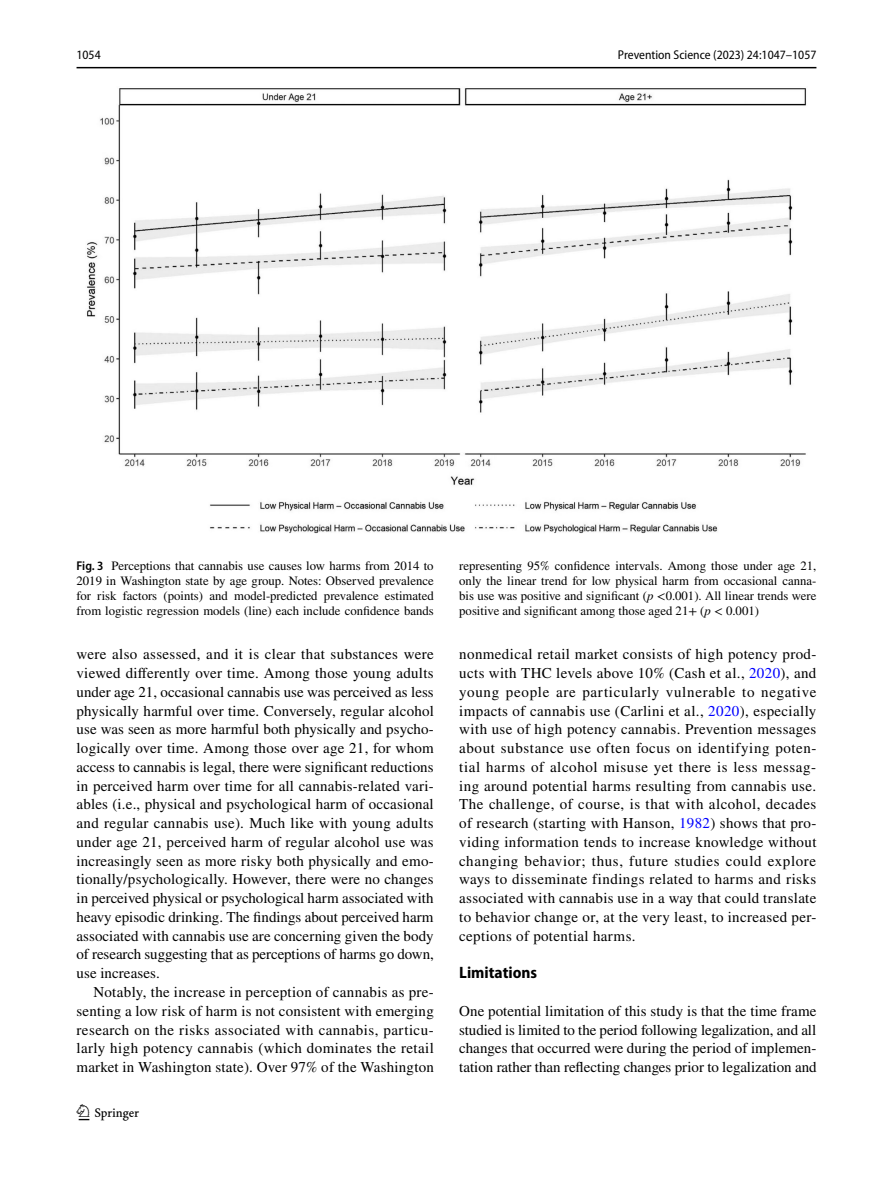
<style>
.page{position:relative;width:893px;height:1187px;background:#fff}
.page>*{position:absolute;margin:0;border:0;box-sizing:border-box;transform-origin:0 0}
.t1{font:22.5px "Springnew Regular 2";color:#000}
.t2{font:700 semi-condensed 16.5px "Myriad Pro";color:#000}
.t3{font:15px/18.8px "STIX";letter-spacing:.005em;color:#000;text-align:justify}
.t4{font:12.75px/15px "STIX";color:#000;text-align:justify}
.t5{font:semi-condensed 12.75px "Myriad Pro";color:#000}
.s1{font-family:"Myriad Pro";font-weight:600;font-stretch:semi-condensed}
.s2{font-style:italic}
.s3{color:#00f}
</style>
<div class="page">
<hr style="left:77px;top:67px;width:739px;height:1px;background:#000">
<img style="left:87px;top:88px;width:719px;height:446px">
<p class="t5" style="left:77px;top:48px;width:26px">1054</p>
<p class="t5" style="left:618px;top:48px;width:200px">Prevention Science (2023) 24:1047–1057</p>
<p class="t4" style="left:77px;top:559px;width:359px"><span class="s1">Fig. 3</span> Perceptions that cannabis use causes low harms from 2014 to 2019 in Washington state by age group. Notes: Observed prevalence for risk factors (points) and model-predicted prevalence estimated from logistic regression models (line) each include confidence bands</p>
<p class="t4" style="left:459px;top:559px;width:359px">representing 95% confidence intervals. Among those under age 21, only the linear trend for low physical harm from occasional canna&shy;bis use was positive and significant (<span class="s2">p</span> &lt;0.001). All linear trends were positive and significant among those aged 21+ (<span class="s2">p</span> &lt; 0.001)</p>
<p class="t3" style="left:77px;top:646px;width:359px">were also assessed, and it is clear that substances were viewed differently over time. Among those young adults under age 21, occasional cannabis use was perceived as less physically harmful over time. Conversely, regular alcohol use was seen as more harmful both physically and psycho&shy;logically over time. Among those over age 21, for whom access to cannabis is legal, there were significant reductions in perceived harm over time for all cannabis-related vari&shy;ables (i.e., physical and psychological harm of occasional and regular cannabis use). Much like with young adults under age 21, perceived harm of regular alcohol use was increasingly seen as more risky both physically and emo&shy;tionally/psychologically. However, there were no changes in perceived physical or psychological harm associated with heavy episodic drinking. The findings about perceived harm associated with cannabis use are concerning given the body of research suggesting that as perceptions of harms go down, use increases.</p>
<p class="t3" style="left:77px;top:983px;width:359px;text-indent:17px">Notably, the increase in perception of cannabis as pre&shy;senting a low risk of harm is not consistent with emerging research on the risks associated with cannabis, particu&shy;larly high potency cannabis (which dominates the retail market in Washington state). Over 97% of the Washington</p>
<h1 class="t1" style="left:79px;top:1104px;width:62px">1 3</h1>
<p class="t3" style="left:459px;top:646px;width:359px">nonmedical retail market consists of high potency prod&shy;ucts with THC levels above 10% (Cash et al., <span class="s3">2020</span>), and young people are particularly vulnerable to negative impacts of cannabis use (Carlini et al., <span class="s3">2020</span>), especially with use of high potency cannabis. Prevention messages about substance use often focus on identifying poten&shy;tial harms of alcohol misuse yet there is less messag&shy;ing around potential harms resulting from cannabis use.<br>The challenge, of course, is that with alcohol, decades of research (starting with Hanson, <span class="s3">1982</span>) shows that pro&shy;viding information tends to increase knowledge without changing behavior; thus, future studies could explore ways to disseminate findings related to harms and risks associated with cannabis use in a way that could translate to behavior change or, at the very least, to increased per&shy;ceptions of potential harms.</p>
<p class="t2" style="left:459px;top:963px;width:79px">Limitations</p>
<p class="t3" style="left:459px;top:1002px;width:359px">One potential limitation of this study is that the time frame studied is limited to the period following legalization, and all changes that occurred were during the period of implemen&shy;tation rather than reflecting changes prior to legalization and</p>
</div>
